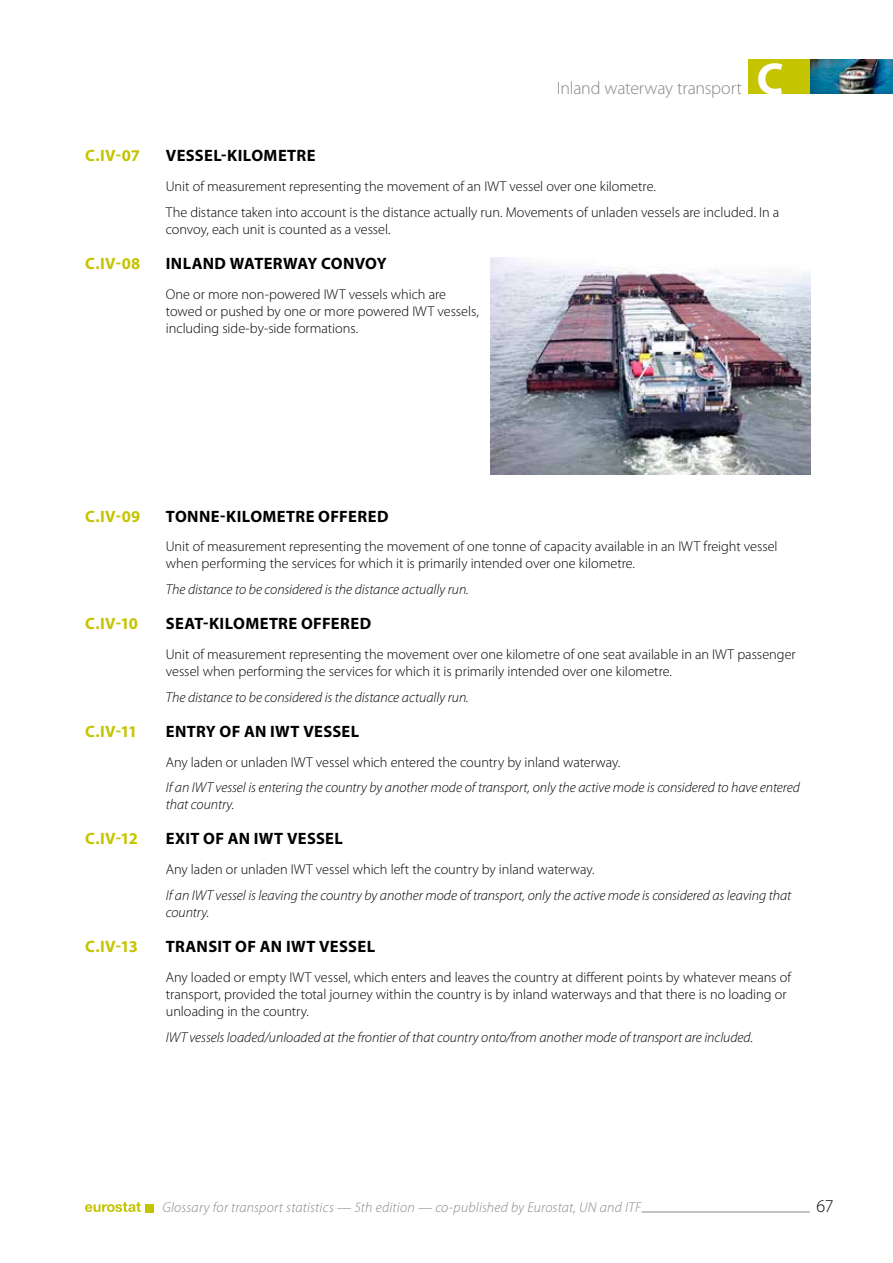
<style>
.page{position:relative;width:893px;height:1263px;background:#fff}
.page>*{position:absolute;margin:0;border:0;box-sizing:border-box;transform-origin:0 0}
.t1{font:700 45px "Myriad Pro";color:#fff}
.t2{font:300 18px "Myriad Pro";letter-spacing:-.015em;color:#878787}
.t3{font:300 18px "Myriad Pro";color:#000}
.t4{font:700 16.5px "Myriad Pro";letter-spacing:.02em;color:#000}
.t5{font:700 16.5px "Myriad Pro";letter-spacing:.01em;color:#c5c400}
.t6{font:300 14.25px/17.1px "Myriad Pro";letter-spacing:-.005em;color:#000}
.t7{font:italic 300 14.25px/17.1px "Myriad Pro";letter-spacing:-.005em;color:#000}
.t8{font:italic 300 14.25px "Myriad Pro";letter-spacing:.015em;color:#878787}
</style>
<div class="page">
<div style="left:748px;top:60px;width:62px;height:34px;background:#c5c400"></div>
<img style="left:810px;top:60px;width:83px;height:34px">
<hr style="left:641px;top:1211px;width:169px;height:1px;background:#878787">
<svg style="left:85px;top:1202px;width:56px;height:10px"></svg>
<div style="left:145px;top:1204px;width:9px;height:8px;background:#c4c300"></div>
<img style="left:490px;top:258px;width:320px;height:217px">
<p class="t2" style="left:557px;top:77px;width:187px">Inland waterway transport</p>
<h1 class="t1" style="left:757px;top:49px;width:28px">C</h1>
<p class="t5" style="left:85px;top:145px;width:56px">C.IV-07</p>
<p class="t4" style="left:166px;top:145px;width:151px">VESSEL-KILOMETRE</p>
<p class="t6" style="left:166px;top:173px;width:615px;line-height:25.7px">Unit of measurement representing the movement of an IWT vessel over one kilometre.<br>The distance taken into account is the distance actually run. Movements of unladen vessels are included. In a</p>
<p class="t6" style="left:166px;top:220px;width:226px">convoy, each unit is counted as a vessel.</p>
<p class="t5" style="left:85px;top:252px;width:57px">C.IV-08</p>
<p class="t4" style="left:166px;top:252px;width:222px">INLAND WATERWAY CONVOY</p>
<p class="t6" style="left:166px;top:285px;width:314px">One or more non-powered IWT vessels which are towed or pushed by one or more powered IWT vessels, including side-by-side formations.</p>
<p class="t5" style="left:85px;top:505px;width:57px">C.IV-09</p>
<p class="t4" style="left:166px;top:505px;width:224px">TONNE-KILOMETRE OFFERED</p>
<p class="t6" style="left:166px;top:538px;width:613px">Unit of measurement representing the movement of one tonne of capacity available in an IWT freight vessel when performing the services for which it is primarily intended over one kilometre.</p>
<p class="t7" style="left:166px;top:581px;width:305px">The distance to be considered is the distance actually run.</p>
<p class="t5" style="left:85px;top:613px;width:54px">C.IV-10</p>
<p class="t4" style="left:166px;top:613px;width:207px">SEAT-KILOMETRE OFFERED</p>
<p class="t6" style="left:166px;top:645px;width:631px">Unit of measurement representing the movement over one kilometre of one seat available in an IWT passenger vessel when performing the services for which it is primarily intended over one kilometre.</p>
<p class="t7" style="left:166px;top:688px;width:305px">The distance to be considered is the distance actually run.</p>
<p class="t5" style="left:85px;top:720px;width:54px">C.IV-11</p>
<p class="t4" style="left:166px;top:720px;width:195px">ENTRY OF AN IWT VESSEL</p>
<p class="t6" style="left:166px;top:753px;width:456px">Any laden or unladen IWT vessel which entered the country by inland waterway.</p>
<p class="t7" style="left:166px;top:779px;width:636px">If an IWT vessel is entering the country by another mode of transport, only the active mode is considered to have entered that country.</p>
<p class="t5" style="left:85px;top:828px;width:54px">C.IV-12</p>
<p class="t4" style="left:166px;top:828px;width:179px">EXIT OF AN IWT VESSEL</p>
<p class="t6" style="left:166px;top:861px;width:430px">Any laden or unladen IWT vessel which left the country by inland waterway.</p>
<p class="t7" style="left:166px;top:886px;width:627px">If an IWT vessel is leaving the country by another mode of transport, only the active mode is considered as leaving that country.</p>
<p class="t5" style="left:85px;top:935px;width:54px">C.IV-13</p>
<p class="t4" style="left:166px;top:935px;width:211px">TRANSIT OF AN IWT VESSEL</p>
<p class="t6" style="left:166px;top:968px;width:627px">Any loaded or empty IWT vessel, which enters and leaves the country at different points by whatever means of transport, provided the total journey within the country is by inland waterways and that there is no loading or unloading in the country.</p>
<p class="t7" style="left:166px;top:1028px;width:589px">IWT vessels loaded/unloaded at the frontier of that country onto/from another mode of transport are included.</p>
<p class="t8" style="left:162px;top:1199px;width:480px">Glossary for transport statistics — 5th edition — co-published by Eurostat, UN and ITF</p>
<p class="t3" style="left:816px;top:1195px;width:19px">67</p>
</div>
